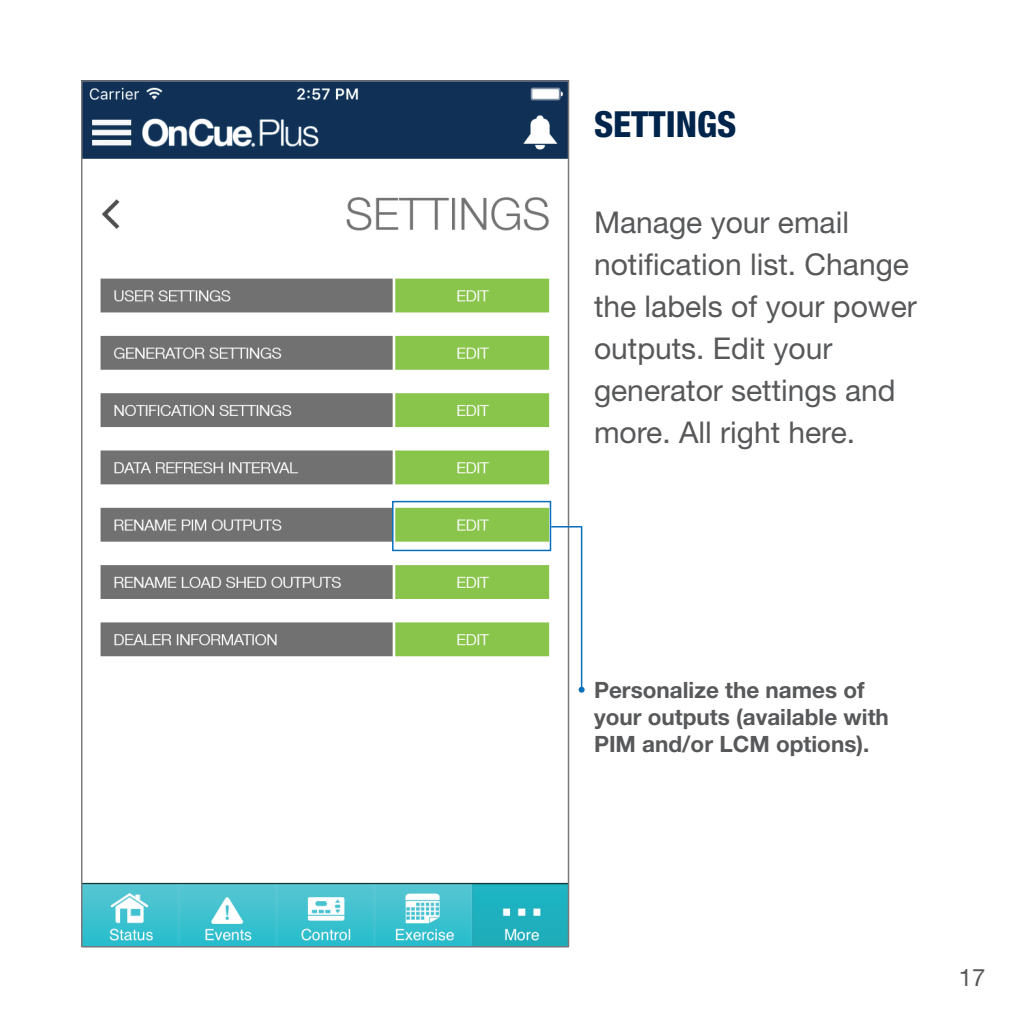
<style>
.page{position:relative;width:1026px;height:1026px;background:#fff}
.page>*{position:absolute;margin:0;border:0;box-sizing:border-box;transform-origin:0 0}
.t1{font:800 condensed 36px "Helvetica Neue LT Pro";color:#00254c}
.t2{font:30px/42px "Helvetica Neue LT Pro";color:#57585a}
.t3{font:24px "Helvetica Neue LT Pro";color:#57585a}
.t4{font:700 22.5px/27px "Helvetica Neue LT Pro";color:#57585a}
</style>
<div class="page">
<svg style="left:81px;top:80px;width:488px;height:868px"></svg>
<svg style="left:392px;top:501px;width:193px;height:192px"></svg>
<p class="t1" style="left:594px;top:102px;width:144px">SETTInGS</p>
<p class="t2" style="left:594px;top:200px;width:324px">Manage your email notification list. Change the labels of your power outputs. Edit your generator settings and more. All right here.</p>
<p class="t4" style="left:594px;top:675px;width:296px">Personalize the names of your outputs (available with<br>PIM and/or LCM options).</p>
<p class="t3" style="left:959px;top:962px;width:28px">17</p>
</div>
